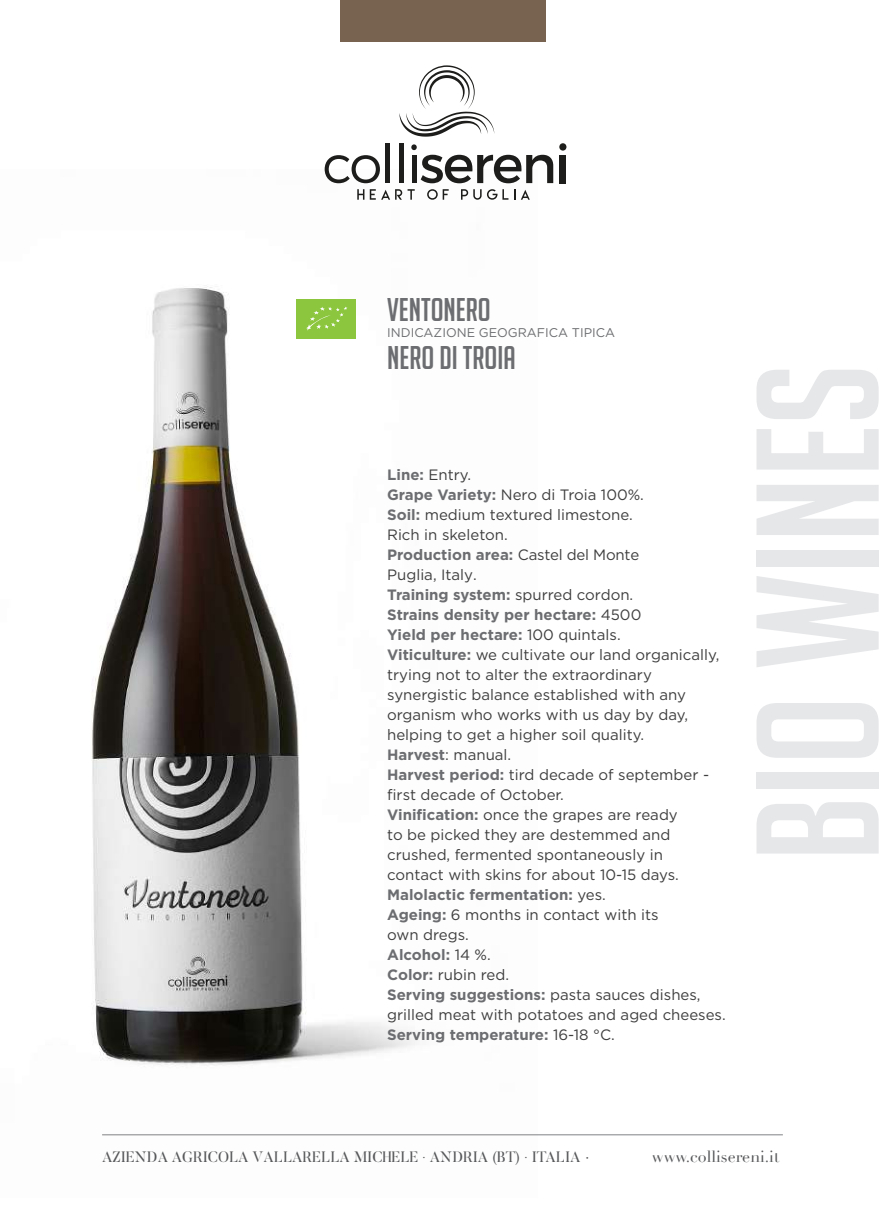
<style>
.page{position:relative;width:885px;height:1225px;background:#fff}
.page>*{position:absolute;margin:0;border:0;box-sizing:border-box;transform-origin:0 0}
.t1{font:170px "Big Noodle Titling";color:#e6e7e9}
.t2{font:32px "Big Noodle Titling";color:#6c6d70}
.t3{font:16px "Didot";color:#57585a}
.t4{font:15px/20px "Gotham";color:#3e3e3f}
.t5{font:15px "Butler";color:#57585a}
.t6{font:12.6px "Gotham";color:#6c6d70}
.s1{font-weight:700;color:#6c6d70}
.s2{font-family:"Didot";font-size:16px}
</style>
<div class="page">
<img style="left:92px;top:169px;width:445px;height:967px">
<div style="left:339px;top:0;width:206px;height:41px;background:#786351"></div>
<hr style="left:102px;top:1134px;width:680px;height:1px;background:#808285">
<div style="left:296px;top:298px;width:60px;height:40px;background:#8bc63e"></div>
<svg style="left:306px;top:306px;width:41px;height:25px"></svg>
<hr style="left:386px;top:144px;width:4px;height:39px;background:#1d1d1b">
<svg style="left:357px;top:189px;width:7px;height:11px"></svg>
<svg style="left:324px;top:155px;width:56px;height:28px"></svg>
<div style="left:559px;top:155px;width:7px;height:28px;background:#1d1d1b"></div>
<svg style="left:370px;top:189px;width:44px;height:11px"></svg>
<hr style="left:399px;top:144px;width:4px;height:39px;background:#1d1d1b">
<svg style="left:427px;top:189px;width:21px;height:11px"></svg>
<svg style="left:487px;top:189px;width:42px;height:11px"></svg>
<svg style="left:461px;top:189px;width:20px;height:11px"></svg>
<svg style="left:411px;top:144px;width:142px;height:39px"></svg>
<svg style="left:399px;top:65px;width:95px;height:72px"></svg>
<div style="left:559px;top:143px;width:7px;height:8px;background:#1d1d1b;border-radius:50%"></div>
<h2 class="t2" style="left:387px;top:292px;width:105px">VENTONERO</h2>
<p class="t6" style="left:387px;top:325px;width:229px">INDICAZIONE GEOGRAFICA TIPICA</p>
<h2 class="t2" style="left:387px;top:340px;width:130px">NERO DI TROIA</h2>
<p class="t4" style="left:387px;top:464px;width:340px"><span class="s1">Line:</span> Entry.<br><span class="s1">Grape Variety:</span> Nero di Troia 100%.<br><span class="s1">Soil:</span> medium textured limestone.<br>Rich in skeleton.<br><span class="s1">Production area:</span> Castel del Monte<br>Puglia, Italy.<br><span class="s1">Training system:</span> spurred cordon.<br><span class="s1">Strains density per hectare:</span> 4500<br><span class="s1">Yield per hectare:</span> 100 quintals.<br><span class="s1">Viticulture:</span> we cultivate our land organically, trying not to alter the extraordinary synergistic balance established with any organism who works with us day by day, helping to get a higher soil quality.<br><span class="s1">Harvest</span>: manual.<br><span class="s1">Harvest period:</span> tird decade of september - first decade of October.<br><span class="s1">Vinification:</span> once the grapes are ready<br>to be picked they are destemmed and crushed, fermented spontaneously in<br>contact with skins for about 10-15 days.<br><span class="s1">Malolactic fermentation:</span> yes.<br><span class="s1">Ageing:</span> 6 months in contact with its<br>own dregs.<br><span class="s1">Alcohol:</span> 14 %.<br><span class="s1">Color:</span> rubin red.<br><span class="s1">Serving suggestions:</span> pasta sauces dishes, grilled meat with potatoes and aged cheeses.<br><span class="s1">Serving temperature:</span> 16-18 °C.</p>
<h1 class="t1" style="left:726px;top:861px;width:499px;rotate:-90deg">BIO WINES</h1>
<p class="t5" style="left:102px;top:1147px;width:489px">AZIENDA AGRICOLA VALLARELLA MICHELE · ANDRIA (BT) · ITALIA <span class="s2">·</span></p>
<p class="t3" style="left:651px;top:1147px;width:129px">www.collisereni.it</p>
</div>
